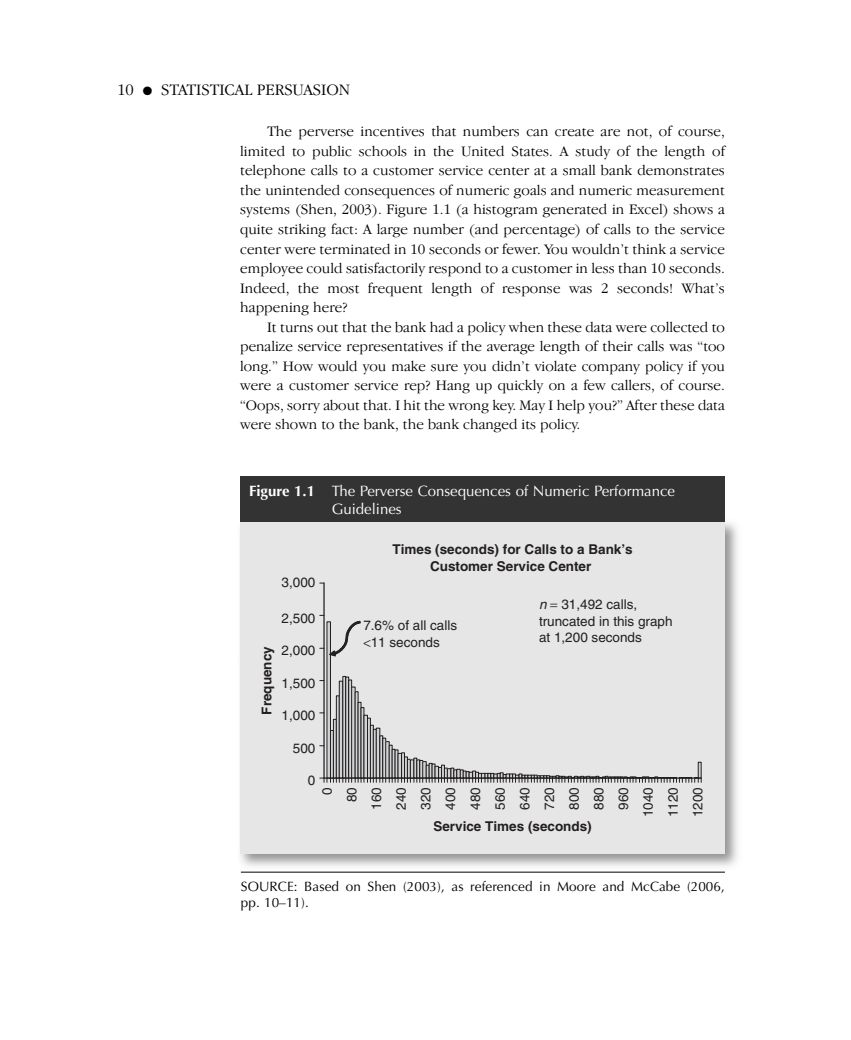
<style>
.page{position:relative;width:851px;height:1040px;background:#fff}
.page>*{position:absolute;margin:0;border:0;box-sizing:border-box;transform-origin:0 0}
.t1{font:300 16.5px "Garamond IT Cby BT";color:#000}
.t2{font:300 15px "Garamond IT Cby BT";letter-spacing:.005em;color:#000}
.t3{font:15px/18px "Optima";color:#fff}
.t4{font:13.5px/24.8px "Helvetica";color:#231f20}
.t5{font:700 13.5px/16.5px "Helvetica";color:#231f20;text-align:center}
.t6{font:13.5px/16.5px "Optima";letter-spacing:.005em;color:#000}
.s1{color:#fff}
.s2{font-weight:700}
.s3{font-style:italic}
</style>
<div class="page">
<div style="left:240px;top:476px;width:484px;height:45px;background:#333"></div>
<img style="left:240px;top:516px;width:498px;height:357px">
<img style="left:240px;top:516px;width:484px;height:5px">
<div style="left:240px;top:522px;width:484px;height:331px;background:#e6e6e6"></div>
<hr style="left:327px;top:622px;width:3px;height:156px;background:#d1d2d4">
<div style="left:326px;top:621px;width:5px;height:157px;border:1px solid #231f20"></div>
<div style="left:330px;top:730px;width:4px;height:48px;border:1px solid #231f20"></div>
<div style="left:333px;top:719px;width:4px;height:59px;border:1px solid #231f20"></div>
<div style="left:336px;top:695px;width:3px;height:83px;border:1px solid #231f20"></div>
<div style="left:339px;top:680px;width:4px;height:98px;border:1px solid #231f20"></div>
<div style="left:342px;top:676px;width:4px;height:102px;border:1px solid #231f20"></div>
<div style="left:345px;top:676px;width:4px;height:102px;border:1px solid #231f20"></div>
<div style="left:348px;top:679px;width:4px;height:99px;border:1px solid #231f20"></div>
<div style="left:351px;top:686px;width:4px;height:92px;border:1px solid #231f20"></div>
<div style="left:360px;top:707px;width:4px;height:71px;border:1px solid #231f20"></div>
<hr style="left:364px;top:715px;width:3px;height:63px;background:#d1d2d4">
<div style="left:363px;top:715px;width:5px;height:63px;border:1px solid #231f20"></div>
<div style="left:367px;top:717px;width:4px;height:61px;border:1px solid #231f20"></div>
<div style="left:370px;top:724px;width:4px;height:54px;border:1px solid #231f20"></div>
<div style="left:373px;top:729px;width:3px;height:49px;border:1px solid #231f20"></div>
<div style="left:376px;top:727px;width:4px;height:51px;border:1px solid #231f20"></div>
<div style="left:379px;top:735px;width:4px;height:43px;border:1px solid #231f20"></div>
<div style="left:382px;top:737px;width:4px;height:41px;border:1px solid #231f20"></div>
<div style="left:385px;top:741px;width:4px;height:37px;border:1px solid #231f20"></div>
<div style="left:389px;top:744px;width:3px;height:34px;border:1px solid #231f20"></div>
<div style="left:392px;top:749px;width:3px;height:29px;border:1px solid #231f20"></div>
<hr style="left:398px;top:753px;width:3px;height:25px;background:#d1d2d4">
<div style="left:397px;top:753px;width:5px;height:25px;border:1px solid #231f20"></div>
<div style="left:401px;top:752px;width:4px;height:26px;border:1px solid #231f20"></div>
<div style="left:404px;top:756px;width:4px;height:22px;border:1px solid #231f20"></div>
<div style="left:407px;top:759px;width:4px;height:19px;border:1px solid #231f20"></div>
<div style="left:413px;top:757px;width:4px;height:21px;border:1px solid #231f20"></div>
<div style="left:416px;top:759px;width:4px;height:19px;border:1px solid #231f20"></div>
<hr style="left:323px;top:583px;width:1px;height:195px;background:#231f20">
<svg style="left:320px;top:760px;width:381px;height:22px"></svg>
<hr style="left:241px;top:871px;width:483px;height:1px;background:#000">
<svg style="left:320px;top:601px;width:41px;height:59px"></svg>
<p class="t1" style="left:117px;top:84px;width:234px">10<span class="s1">–</span>●<span class="s1">–</span>STATISTICAL PERSUASION</p>
<p class="t2" style="left:267px;top:126px;width:459px">The perverse incentives that numbers can create are not, of course,</p>
<p class="t2" style="left:240px;top:145px;width:486px">limited to public schools in the United States. A study of the length of</p>
<p class="t2" style="left:240px;top:165px;width:486px">telephone calls to a customer service center at a small bank demonstrates</p>
<p class="t2" style="left:240px;top:184px;width:486px">the unintended consequences of numeric goals and numeric measurement</p>
<p class="t2" style="left:240px;top:204px;width:486px">systems (Shen, 2003). Figure 1.1 (a histogram generated in Excel) shows a</p>
<p class="t2" style="left:240px;top:223px;width:486px">quite striking fact: A large number (and percentage) of calls to the service</p>
<p class="t2" style="left:240px;top:243px;width:486px">center were terminated in 10 seconds or fewer. You wouldn’t think a service</p>
<p class="t2" style="left:240px;top:262px;width:486px">employee could satisfactorily respond to a customer in less than 10 seconds.</p>
<p class="t2" style="left:240px;top:282px;width:486px">Indeed, the most frequent length of response was 2 seconds! What’s</p>
<p class="t2" style="left:240px;top:301px;width:109px">happening here?</p>
<p class="t2" style="left:267px;top:321px;width:459px">It turns out that the bank had a policy when these data were collected to</p>
<p class="t2" style="left:240px;top:340px;width:486px">penalize service representatives if the average length of their calls was “too</p>
<p class="t2" style="left:240px;top:360px;width:486px">long.” How would you make sure you didn’t violate company policy if you</p>
<p class="t2" style="left:240px;top:379px;width:486px">were a customer service rep? Hang up quickly on a few callers, of course.</p>
<p class="t2" style="left:240px;top:399px;width:486px">“Oops, sorry about that. I hit the wrong key. May I help you?” After these data</p>
<p class="t2" style="left:240px;top:418px;width:341px">were shown to the bank, the bank changed its policy.</p>
<p class="t3" style="left:332px;top:483px;width:345px;text-indent:-82px"><span class="s2">Figure 1.1</span> The Perverse Consequences of Numeric Performance<br>Guidelines</p>
<p class="t4" style="left:281px;top:571px;width:35px">3,000</p>
<p class="t4" style="left:281px;top:606px;width:35px">2,500</p>
<p class="t4" style="left:281px;top:639px;width:35px">2,000</p>
<p class="t5" style="left:260px;top:714px;width:70px;rotate:-90deg">Frequency</p>
<p class="t4" style="left:281px;top:672px;width:35px">1,500</p>
<p class="t4" style="left:281px;top:704px;width:35px">1,000</p>
<p class="t4" style="left:293px;top:737px;width:24px">500</p>
<p class="t4" style="left:308px;top:769px;width:9px">0</p>
<p class="t5" style="left:392px;top:542px;width:242px">Times (seconds) for Calls to a Bank’s<br>Customer Service Center</p>
<p class="t4" style="left:371px;top:618px;width:88px;line-height:16.5px;text-indent:-7px">7.6% of all calls<br>11 seconds</p>
<p class="t4" style="left:539px;top:597px;width:135px;line-height:16.5px"><span class="s3">n</span> 31,492 calls, truncated in this graph at 1,200 seconds</p>
<p class="t4" style="left:316px;top:817px;width:32px;text-align:right;rotate:-90deg">0<br>80<br>160<br>240<br>320<br>400<br>480<br>560<br>640<br>720<br>800<br>880<br>960<br>1040<br>1120<br>1200</p>
<p class="t5" style="left:433px;top:819px;width:160px">Service Times (seconds)</p>
<p class="t6" style="left:241px;top:879px;width:485px">SOURCE: Based on Shen (2003), as referenced in Moore and McCabe (2006, pp. 10–11).</p>
</div>
